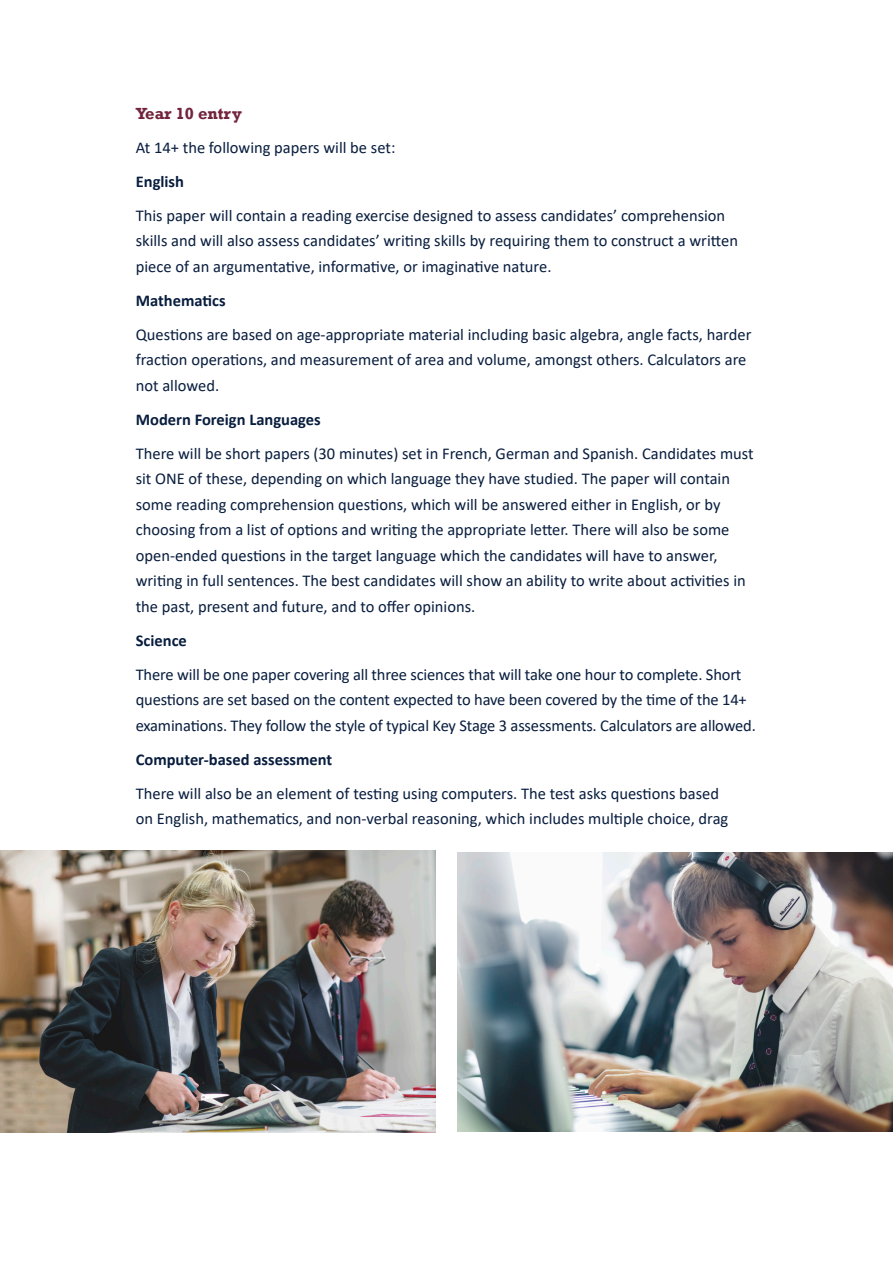
<style>
.page{position:relative;width:893px;height:1263px;background:#fff}
.page>*{position:absolute;margin:0;border:0;box-sizing:border-box;transform-origin:0 0}
.t1{font:16.5px/25.5px "Calibri";color:#081d3e}
.t2{font:700 16.5px "Calibri";color:#081d3e}
.t3{font:700 16.5px "Rockwell";color:#72243d}
</style>
<div class="page">
<img style="left:0;top:850px;width:436px;height:283px">
<img style="left:457px;top:853px;width:436px;height:279px">
<p class="t3" style="left:136px;top:103px;width:108px">Year 10 entry</p>
<p class="t1" style="left:136px;top:134px;width:261px">At 14+ the following papers will be set:</p>
<p class="t2" style="left:136px;top:170px;width:50px">English</p>
<p class="t1" style="left:136px;top:202px;width:604px">This paper will contain a reading exercise designed to assess candidates’ comprehension skills and will also assess candidates’ writing skills by requiring them to construct a written piece of an argumentative, informative, or imaginative nature.</p>
<p class="t2" style="left:136px;top:289px;width:91px">Mathematics</p>
<p class="t1" style="left:136px;top:321px;width:617px">Questions are based on age-appropriate material including basic algebra, angle facts, harder fraction operations, and measurement of area and volume, amongst others. Calculators are not allowed.</p>
<p class="t2" style="left:136px;top:408px;width:186px">Modern Foreign Languages</p>
<p class="t1" style="left:136px;top:440px;width:619px">There will be short papers (30 minutes) set in French, German and Spanish. Candidates must sit ONE of these, depending on which language they have studied. The paper will contain some reading comprehension questions, which will be answered either in English, or by choosing from a list of options and writing the appropriate letter. There will also be some open-ended questions in the target language which the candidates will have to answer, writing in full sentences. The best candidates will show an ability to write about activities in the past, present and future, and to offer opinions.</p>
<p class="t2" style="left:136px;top:629px;width:53px">Science</p>
<p class="t1" style="left:136px;top:661px;width:622px">There will be one paper covering all three sciences that will take one hour to complete. Short questions are set based on the content expected to have been covered by the time of the 14+ examinations. They follow the style of typical Key Stage 3 assessments. Calculators are allowed.</p>
<p class="t2" style="left:136px;top:748px;width:198px">Computer-based assessment</p>
<p class="t1" style="left:136px;top:780px;width:594px">There will also be an element of testing using computers. The test asks questions based on English, mathematics, and non-verbal reasoning, which includes multiple choice, drag</p>
</div>
